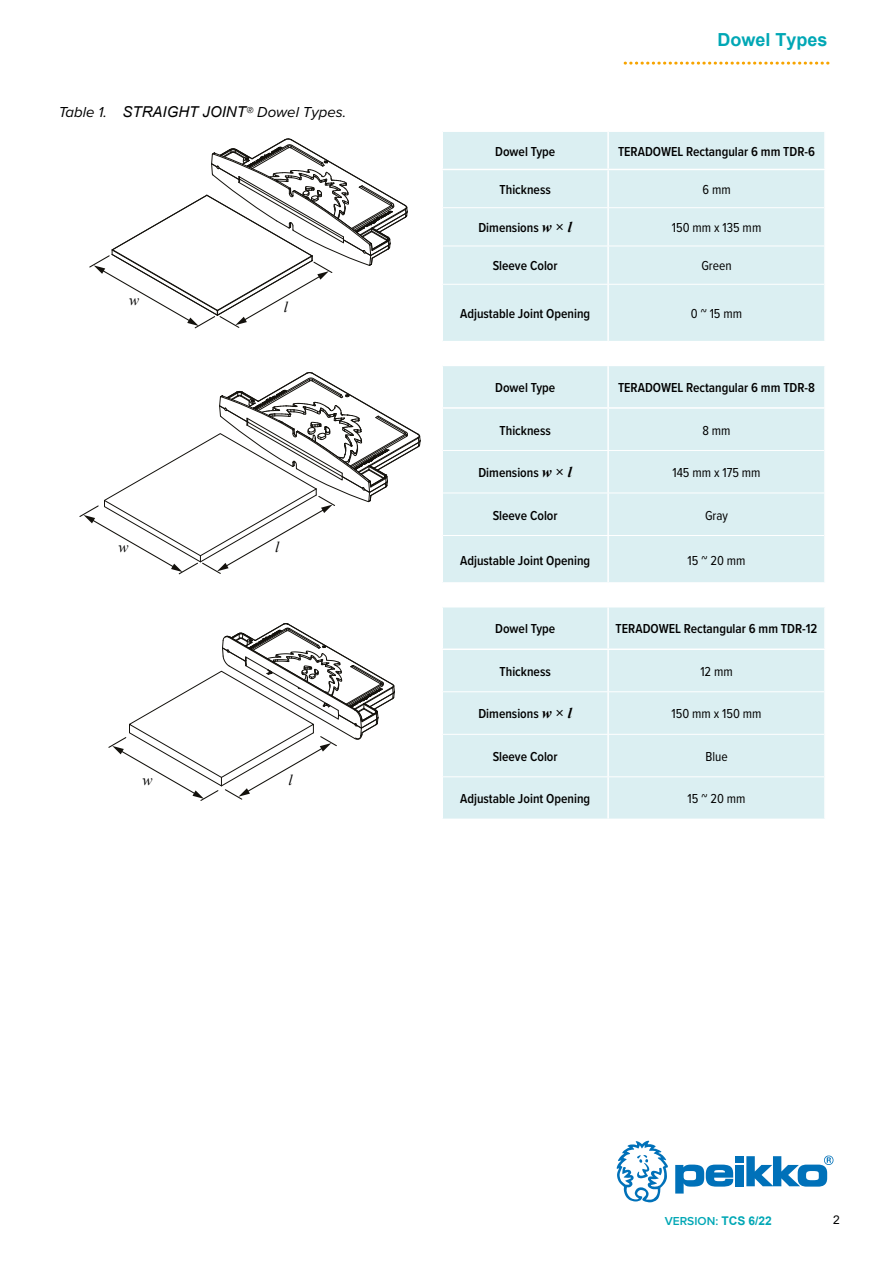
<style>
.page{position:relative;width:893px;height:1263px;background:#fff}
.page>*{position:absolute;margin:0;border:0;box-sizing:border-box;transform-origin:0 0}
.t1{font:700 18px "Arial";color:#00a7b5}
.t2{font:italic 15px "Proxima Nova";color:#000}
.t3{font:italic 15px "Times New Roman";color:#000}
.t4{font:600 13.5px "Proxima Nova Cond";color:#000}
.t5{font:13.5px "Proxima Nova Cond";color:#000}
.t6{font:600 12px "Proxima Nova";color:#00a7b5}
.t7{font:12px "Arial";color:#000}
.s1{font-family:"Arial"}
.s2{font-family:"Times New Roman";font-weight:700;font-style:italic;font-size:15px}
.s3{font-family:"Arial";font-weight:700}
</style>
<div class="page">
<svg style="left:625px;top:62px;width:204px;height:3px"></svg>
<svg style="left:443px;top:132px;width:381px;height:687px;background:#ddf0f2"></svg>
<hr style="left:607px;top:132px;width:2px;height:37px;background:#fff">
<hr style="left:607px;top:170px;width:2px;height:37px;background:#fff">
<hr style="left:607px;top:208px;width:2px;height:38px;background:#fff">
<hr style="left:607px;top:246px;width:2px;height:38px;background:#fff">
<hr style="left:607px;top:285px;width:2px;height:56px;background:#fff">
<hr style="left:607px;top:342px;width:2px;height:23px;background:#fff">
<hr style="left:607px;top:366px;width:2px;height:41px;background:#fff">
<hr style="left:607px;top:409px;width:2px;height:41px;background:#fff">
<hr style="left:607px;top:451px;width:2px;height:42px;background:#fff">
<hr style="left:607px;top:493px;width:2px;height:42px;background:#fff">
<hr style="left:607px;top:536px;width:2px;height:46px;background:#fff">
<hr style="left:607px;top:584px;width:2px;height:22px;background:#fff">
<hr style="left:607px;top:608px;width:2px;height:41px;background:#fff">
<hr style="left:607px;top:650px;width:2px;height:41px;background:#fff">
<hr style="left:607px;top:692px;width:2px;height:42px;background:#fff">
<hr style="left:607px;top:735px;width:2px;height:41px;background:#fff">
<hr style="left:607px;top:777px;width:2px;height:42px;background:#fff">
<hr style="left:442px;top:341px;width:166px;height:1px;background:#fff">
<hr style="left:442px;top:582px;width:166px;height:2px;background:#fff">
<hr style="left:608px;top:582px;width:218px;height:2px;background:#fff">
<hr style="left:443px;top:207px;width:381px;height:1px;background:#fff">
<hr style="left:443px;top:246px;width:381px;height:1px;background:#fff">
<hr style="left:443px;top:284px;width:381px;height:1px;background:#fff">
<hr style="left:443px;top:450px;width:381px;height:1px;background:#fff">
<hr style="left:443px;top:493px;width:381px;height:1px;background:#fff">
<hr style="left:443px;top:535px;width:381px;height:1px;background:#fff">
<hr style="left:443px;top:691px;width:381px;height:1px;background:#fff">
<hr style="left:443px;top:734px;width:381px;height:1px;background:#fff">
<hr style="left:443px;top:776px;width:381px;height:1px;background:#fff">
<hr style="left:608px;top:169px;width:218px;height:1px;background:#fff">
<hr style="left:441px;top:169px;width:167px;height:1px;background:#fff">
<hr style="left:608px;top:341px;width:218px;height:1px;background:#fff">
<hr style="left:442px;top:365px;width:384px;height:1px;background:#fff">
<hr style="left:441px;top:407px;width:385px;height:2px;background:#fff">
<hr style="left:442px;top:606px;width:384px;height:2px;background:#fff">
<hr style="left:441px;top:649px;width:385px;height:1px;background:#fff">
<svg style="left:89px;top:138px;width:319px;height:191px"></svg>
<svg style="left:79px;top:372px;width:342px;height:203px"></svg>
<svg style="left:108px;top:623px;width:287px;height:178px"></svg>
<svg style="left:675px;top:1165px;width:58px;height:29px"></svg>
<div style="left:735px;top:1156px;width:8px;height:7px;background:#0071b9"></div>
<div style="left:735px;top:1165px;width:8px;height:21px;background:#0071b9"></div>
<svg style="left:746px;top:1155px;width:87px;height:32px"></svg>
<svg style="left:616px;top:1141px;width:52px;height:61px"></svg>
<p class="t2" style="left:59px;top:106px;width:289px">Table 1. <span class="s1">STRAIGHT</span> <span class="s1">JOINT</span>® Dowel Types.</p>
<p class="t3" style="left:129px;top:291px;width:12px">w</p>
<p class="t3" style="left:284px;top:298px;width:6px">l</p>
<p class="t3" style="left:118px;top:539px;width:12px">w</p>
<p class="t3" style="left:275px;top:539px;width:6px">l</p>
<p class="t3" style="left:142px;top:772px;width:12px">w</p>
<p class="t3" style="left:288px;top:772px;width:6px">l</p>
<h1 class="t1" style="left:717px;top:27px;width:112px">Dowel Types</h1>
<p class="t4" style="left:495px;top:146px;width:62px">Dowel Type</p>
<p class="t4" style="left:618px;top:146px;width:199px">TERADOWEL Rectangular 6 mm TDR-6</p>
<p class="t4" style="left:499px;top:184px;width:53px">Thickness</p>
<p class="t5" style="left:702px;top:184px;width:30px">6 mm</p>
<p class="t4" style="left:478px;top:223px;width:95px">Dimensions <span class="s2">w × l</span></p>
<p class="t5" style="left:672px;top:223px;width:91px">150 mm x 135 mm</p>
<p class="t4" style="left:493px;top:261px;width:67px">Sleeve Color</p>
<p class="t5" style="left:701px;top:261px;width:32px">Green</p>
<p class="t4" style="left:460px;top:309px;width:132px">Adjustable Joint Opening</p>
<p class="t5" style="left:691px;top:309px;width:53px">0 ~ 15 mm</p>
<p class="t4" style="left:495px;top:382px;width:62px">Dowel Type</p>
<p class="t4" style="left:618px;top:382px;width:199px">TERADOWEL Rectangular 6 mm TDR-8</p>
<p class="t4" style="left:499px;top:425px;width:53px">Thickness</p>
<p class="t5" style="left:702px;top:425px;width:30px">8 mm</p>
<p class="t4" style="left:478px;top:467px;width:95px">Dimensions <span class="s2">w × l</span></p>
<p class="t5" style="left:672px;top:467px;width:90px">145 mm x 175 mm</p>
<p class="t4" style="left:493px;top:510px;width:67px">Sleeve Color</p>
<p class="t5" style="left:705px;top:510px;width:25px">Gray</p>
<p class="t4" style="left:460px;top:555px;width:132px">Adjustable Joint Opening</p>
<p class="t5" style="left:688px;top:555px;width:59px">15 ~ 20 mm</p>
<p class="t4" style="left:495px;top:624px;width:62px">Dowel Type</p>
<p class="t4" style="left:616px;top:624px;width:203px">TERADOWEL Rectangular 6 mm TDR-12</p>
<p class="t4" style="left:499px;top:666px;width:53px">Thickness</p>
<p class="t5" style="left:700px;top:666px;width:34px">12 mm</p>
<p class="t4" style="left:478px;top:709px;width:95px">Dimensions <span class="s2">w × l</span></p>
<p class="t5" style="left:671px;top:709px;width:92px">150 mm x 150 mm</p>
<p class="t4" style="left:493px;top:751px;width:67px">Sleeve Color</p>
<p class="t5" style="left:705px;top:751px;width:24px">Blue</p>
<p class="t4" style="left:460px;top:794px;width:132px">Adjustable Joint Opening</p>
<p class="t5" style="left:688px;top:794px;width:59px">15 ~ 20 mm</p>
<p class="t6" style="left:665px;top:1216px;width:109px">VERSION: <span class="s3">TCS 6/22</span></p>
<p class="t7" style="left:833px;top:1212px;width:8px">2</p>
</div>
